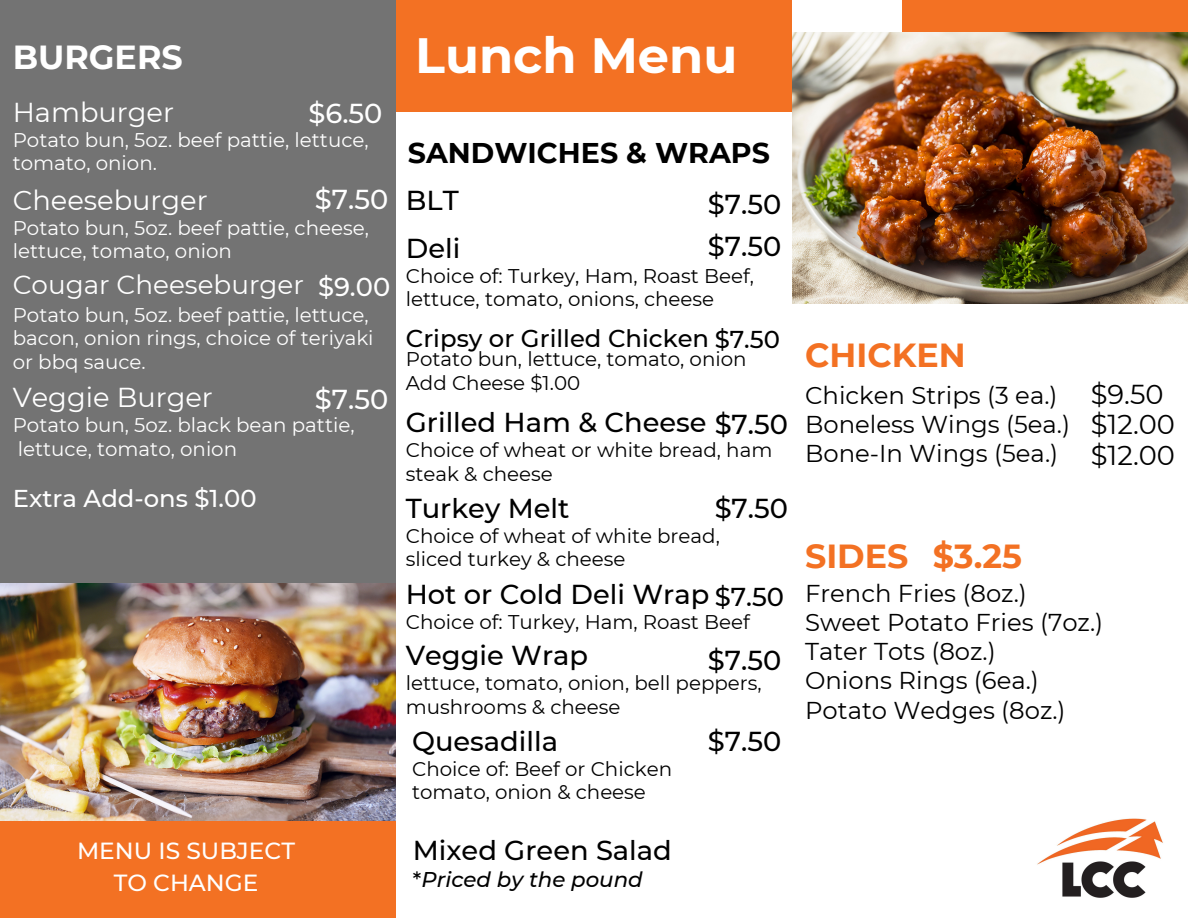
<style>
.page{position:relative;width:1188px;height:918px;background:#fff}
.page>*{position:absolute;margin:0;border:0;box-sizing:border-box;transform-origin:0 0}
.t1{font:700 49.5px "Montserrat";color:#fff}
.t2{font:700 33.3px "Montserrat";color:#f37123}
.t3{font:700 33.3px "Montserrat";color:#fff}
.t4{font:700 28.5px "Montserrat";color:#000}
.t5{font:500 27.3px/42.6px "Montserrat";color:#000}
.t6{font:27.3px "Montserrat";color:#fff}
.t7{font:27.3px/30.6px "Montserrat";color:#000}
.t8{font:500 27.3px "Montserrat";color:#fff}
.t9{font:26.25px "Montserrat";color:#fff}
.t10{font:500 25.8px "Montserrat";color:#fff}
.t11{font:24.3px/29.2px "Montserrat";color:#000}
.t12{font:500 24.3px "Montserrat";color:#000}
.t13{font:500 24.3px "Montserrat";color:#fff}
.t14{font:500 23.25px/32.7px "Montserrat";color:#fff;text-align:center}
.t15{font:italic 500 21.3px "Montserrat";color:#000}
.t16{font:19.8px/23.7px "Montserrat";color:#000}
.t17{font:19.8px/23.7px "Montserrat";color:#fff}
.s1{font-style:normal}
</style>
<div class="page">
<div style="left:0;top:0;width:396px;height:605px;background:#737373"></div>
<div style="left:0;top:687px;width:396px;height:231px;background:#f37123"></div>
<img style="left:0;top:583px;width:396px;height:238px">
<div style="left:902px;top:0;width:286px;height:84px;background:#f37123"></div>
<div style="left:396px;top:0;width:396px;height:112px;background:#f37123"></div>
<img style="left:793px;top:32px;width:395px;height:272px">
<img style="left:1037px;top:818px;width:126px;height:80px">
<h2 class="t3" style="left:13px;top:36px;width:171px">BURGERS</h2>
<h1 class="t1" style="left:415px;top:25px;width:324px">Lunch Menu</h1>
<h3 class="t6" style="left:13px;top:95px;width:163px">Hamburger</h3>
<h3 class="t8" style="left:309px;top:96px;width:75px">$6.50</h3>
<p class="t17" style="left:13px;top:128px;width:357px">Potato bun, 5oz. beef pattie, lettuce, tomato, onion.</p>
<h3 class="t6" style="left:13px;top:183px;width:197px">Cheeseburger</h3>
<h3 class="t8" style="left:315px;top:182px;width:75px">$7.50</h3>
<p class="t17" style="left:13px;top:216px;width:358px">Potato bun, 5oz. beef pattie, cheese, lettuce, tomato, onion</p>
<h3 class="t9" style="left:13px;top:269px;width:293px">Cougar Cheeseburger</h3>
<h3 class="t10" style="left:318px;top:271px;width:74px">$9.00</h3>
<p class="t17" style="left:13px;top:303px;width:362px">Potato bun, 5oz. beef pattie, lettuce, bacon, onion rings, choice of teriyaki or bbq sauce.</p>
<h3 class="t6" style="left:13px;top:381px;width:202px">Veggie Burger</h3>
<h3 class="t8" style="left:315px;top:383px;width:75px">$7.50</h3>
<p class="t17" style="left:13px;top:413px;width:343px">Potato bun, 5oz. black bean pattie, lettuce, tomato, onion</p>
<p class="t13" style="left:13px;top:484px;width:245px">Extra Add-ons $1.00</p>
<p class="t14" style="left:77px;top:834px;width:219px">MENU IS SUBJECT<br>TO CHANGE</p>
<h3 class="t4" style="left:408px;top:136px;width:364px">SANDWICHES &amp; WRAPS</h3>
<h3 class="t5" style="left:406px;top:179px;width:54px">BLT</h3>
<h3 class="t5" style="left:708px;top:183px;width:75px">$7.50 $7.50</h3>
<h3 class="t5" style="left:406px;top:227px;width:56px">Deli</h3>
<p class="t16" style="left:406px;top:264px;width:350px">Choice of: Turkey, Ham, Roast Beef, lettuce, tomato, onions, cheese</p>
<p class="t12" style="left:406px;top:323px;width:376px">Cripsy or Grilled Chicken $7.50</p>
<p class="t16" style="left:406px;top:347px;width:342px">Potato bun, lettuce, tomato, onion<br>Add Cheese $1.00</p>
<h3 class="t5" style="left:406px;top:401px;width:384px">Grilled Ham &amp; Cheese $7.50</h3>
<p class="t16" style="left:406px;top:438px;width:368px">Choice of wheat or white bread, ham steak &amp; cheese</p>
<h3 class="t5" style="left:406px;top:487px;width:165px">Turkey Melt</h3>
<h3 class="t5" style="left:715px;top:487px;width:75px">$7.50</h3>
<p class="t16" style="left:406px;top:524px;width:316px">Choice of wheat of white bread, sliced turkey &amp; cheese</p>
<h3 class="t5" style="left:406px;top:573px;width:380px">Hot or Cold Deli Wrap <sub>$7.50</sub></h3>
<p class="t16" style="left:406px;top:610px;width:346px">Choice of: Turkey, Ham, Roast Beef</p>
<h3 class="t5" style="left:406px;top:634px;width:184px">Veggie Wrap</h3>
<h3 class="t5" style="left:708px;top:639px;width:75px">$7.50</h3>
<p class="t16" style="left:406px;top:671px;width:357px">lettuce, tomato, onion, bell peppers, mushrooms &amp; cheese</p>
<h3 class="t5" style="left:412px;top:720px;width:148px">Quesadilla</h3>
<p class="t16" style="left:412px;top:757px;width:262px">Choice of: Beef or Chicken tomato, onion &amp; cheese</p>
<h3 class="t5" style="left:413px;top:829px;width:261px">Mixed Green Salad</h3>
<p class="t15" style="left:413px;top:867px;width:231px"><span class="s1">*</span>Priced by the pound</p>
<h3 class="t5" style="left:708px;top:720px;width:75px">$7.50</h3>
<h2 class="t2" style="left:805px;top:335px;width:162px">CHICKEN</h2>
<p class="t11" style="left:805px;top:380px;width:266px">Chicken Strips (3 ea.)<br>Boneless Wings (5ea.)<br>Bone-In Wings (5ea.)</p>
<h3 class="t7" style="left:1091px;top:379px;width:86px">$9.50 $12.00 $12.00</h3>
<h2 class="t2" style="left:805px;top:536px;width:105px">SIDES</h2>
<h2 class="t2" style="left:933px;top:536px;width:91px">$3.25</h2>
<p class="t11" style="left:805px;top:578px;width:300px">French Fries (8oz.)<br>Sweet Potato Fries (7oz.)<br>Tater Tots (8oz.)<br>Onions Rings (6ea.)<br>Potato Wedges (8oz.)</p>
</div>
